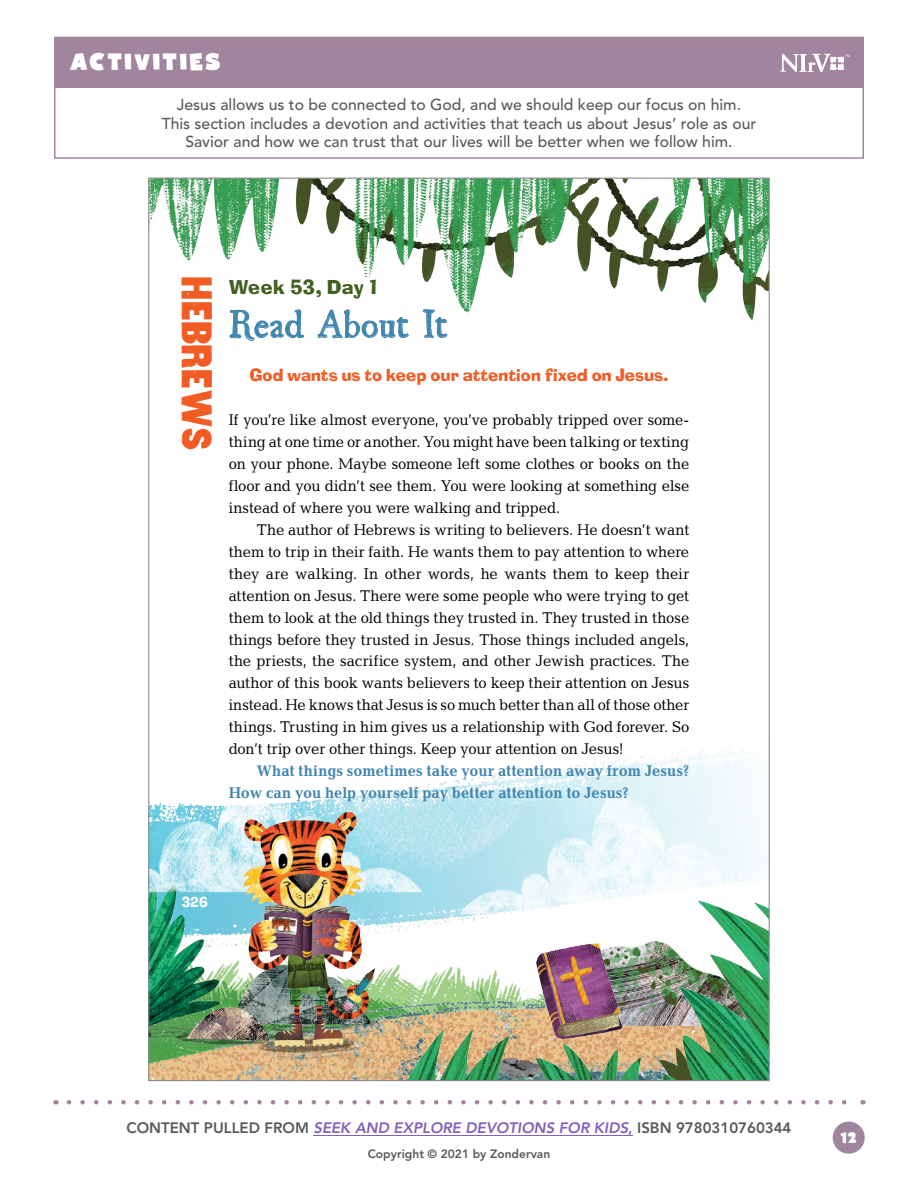
<style>
.page{position:relative;width:918px;height:1188px;background:#fff}
.page>*{position:absolute;margin:0;border:0;box-sizing:border-box;transform-origin:0 0}
.t1{font:37.65px "Goshen";letter-spacing:.015em;color:#f15b24}
.t2{font:34.5px "Ugly Qua";letter-spacing:.02em;color:#4186b0}
.t3{font:24px "Ghost Kid AOE Pro";letter-spacing:.12em;color:#fff}
.t4{font:21.9px "Ad Lib ICG";letter-spacing:.02em;color:#416121}
.t5{font:18.75px "Ad Lib ICG";letter-spacing:.005em;color:#f15b24}
.t6{font:500 15.75px/18.9px "Avenir";color:#58595b;text-align:center}
.t7{font:15.6px/21.9px "Candida Std";letter-spacing:-.01em;color:#000;text-align:justify;scale:.95 1}
.t8{font:700 15.6px/21.9px "Candida Std";color:#4186b0;scale:.95 1}
.t9{font:15.6px "Ad Lib ICG";color:#fff}
.t10{font:800 15px "Avenir";color:#58595b}
.t11{font:15px "Ghost Kid AOE Pro";color:#fff}
.t12{font:800 12px "Avenir";color:#58595b}
.s1{font-style:italic;color:#8260bb}
.s2{color:#8260bb}
</style>
<div class="page">
<div style="left:54px;top:37px;width:810px;height:122px;border:2px solid #a1859f"></div>
<div style="left:54px;top:37px;width:810px;height:51px;background:#a1859f"></div>
<svg style="left:780px;top:54px;width:70px;height:18px"></svg>
<svg style="left:69px;top:1100px;width:778px;height:4px"></svg>
<div style="left:833px;top:1122px;width:32px;height:32px;background:#a1859f;border-radius:50%"></div>
<hr style="left:313px;top:1135px;width:320px;height:1px;background:#8260bb">
<img style="left:526px;top:747px;width:224px;height:41px">
<img style="left:150px;top:1055px;width:242px;height:24px">
<img style="left:150px;top:907px;width:242px;height:148px">
<img style="left:385px;top:788px;width:376px;height:141px">
<img style="left:150px;top:772px;width:376px;height:135px">
<img style="left:229px;top:797px;width:156px;height:273px">
<img style="left:392px;top:895px;width:376px;height:184px">
<img style="left:150px;top:180px;width:618px;height:140px">
<svg style="left:229px;top:307px;width:75px;height:34px"></svg>
<svg style="left:317px;top:304px;width:92px;height:35px"></svg>
<svg style="left:423px;top:309px;width:25px;height:29px"></svg>
<h3 class="t3" style="left:71px;top:47px;width:151px">ACTIVITIES</h3>
<p class="t6" style="left:162px;top:95px;width:596px">Jesus allows us to be connected to God, and we should keep our focus on him.<br>This section includes a devotion and activities that teach us about Jesus’ role as our<br>Savior and how we can trust that our lives will be better when we follow him.</p>
<h1 class="t1" style="left:218px;top:277px;width:175px;rotate:90deg">HEBREWS</h1>
<h3 class="t4" style="left:229px;top:274px;width:150px">Week 53, Day 1</h3>
<h2 class="t2" style="left:229px;top:298px;width:221px">Read About It</h2>
<p class="t5" style="left:250px;top:364px;width:420px">God wants us to keep our attention fixed on Jesus.</p>
<p class="t7" style="left:229px;top:409px;width:486px">If you’re like almost everyone, you’ve probably tripped over some&shy;thing at one time or another. You might have been talking or texting on your phone. Maybe someone left some clothes or books on the floor and you didn’t see them. You were looking at something else instead of where you were walking and tripped.</p>
<p class="t7" style="left:229px;top:519px;width:486px;text-indent:28px">The author of Hebrews is writing to believers. He doesn’t want them to trip in their faith. He wants them to pay attention to where they are walking. In other words, he wants them to keep their attention on Jesus. There were some people who were trying to get them to look at the old things they trusted in. They trusted in those things before they trusted in Jesus. Those things included angels, the priests, the sacrifice system, and other Jewish practices. The author of this book wants believers to keep their attention on Jesus instead. He knows that Jesus is so much better than all of those other things. Trusting in him gives us a relationship with God forever. So don’t trip over other things. Keep your attention on Jesus!</p>
<p class="t8" style="left:229px;top:760px;width:486px;text-indent:28px">What things sometimes take your attention away from Jesus?<br>How can you help yourself pay better attention to Jesus?</p>
<p class="t9" style="left:182px;top:893px;width:28px">326</p>
<p class="t10" style="left:126px;top:1119px;width:667px">CONTENT PULLED FROM <span class="s1">SEEK AND EXPLORE DEVOTIONS FOR KIDS</span><span class="s2">,</span> ISBN 9780310760344</p>
<p class="t12" style="left:368px;top:1147px;width:184px">Copyright © 2021 by Zondervan</p>
<p class="t11" style="left:841px;top:1128px;width:17px">12</p>
</div>
